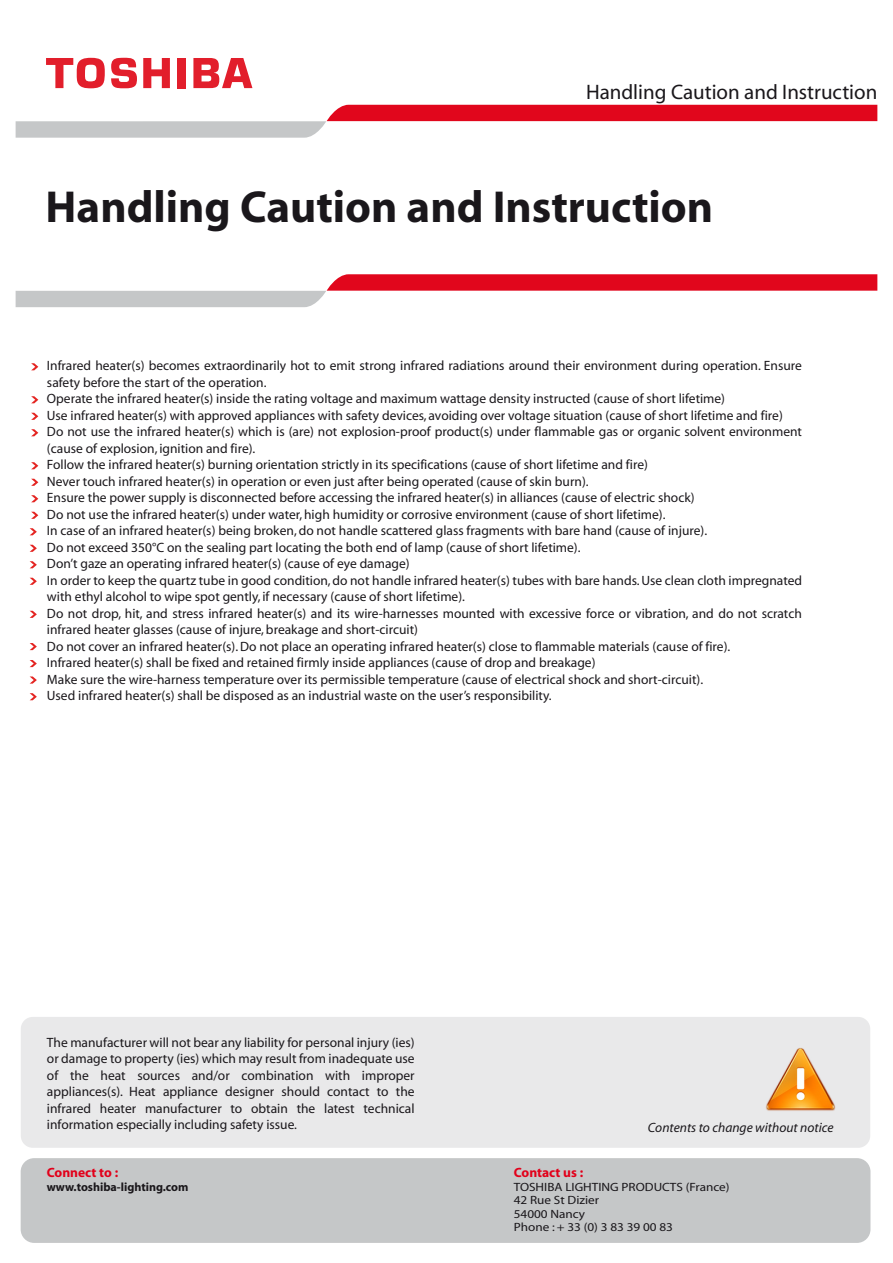
<style>
.page{position:relative;width:893px;height:1263px;background:#fff}
.page>*{position:absolute;margin:0;border:0;box-sizing:border-box;transform-origin:0 0}
.t1{font:700 45px "Myriad";color:#1a171b}
.t2{font:21px "Myriad";color:#1a171b}
.t3{font:13.5px/16.5px "Myriad";color:#1a171b;text-align:justify}
.t4{font:italic 13.5px "Myriad";color:#1a171b}
.t5{font:700 13.5px "Myriad";color:#e2001a}
.t6{font:12px/13.5px "Myriad";color:#1a171b;scale:1.1 1}
.t7{font:700 12px "Myriad";color:#1a171b}
</style>
<div class="page">
<svg style="left:16px;top:274px;width:861px;height:33px"></svg>
<svg style="left:46px;top:58px;width:59px;height:30px"></svg>
<svg style="left:111px;top:58px;width:26px;height:30px"></svg>
<svg style="left:143px;top:58px;width:27px;height:30px"></svg>
<div style="left:178px;top:58px;width:8px;height:30px;background:#e21e2b"></div>
<svg style="left:193px;top:58px;width:59px;height:30px"></svg>
<svg style="left:16px;top:104px;width:861px;height:34px"></svg>
<div style="left:21px;top:1017px;width:849px;height:131px;background:#e9e9ea;border-radius:12px"></div>
<div style="left:21px;top:1158px;width:849px;height:85px;background:#c5c7c8;border-radius:14px"></div>
<svg style="left:31px;top:363px;width:7px;height:7px"></svg>
<svg style="left:31px;top:396px;width:7px;height:7px"></svg>
<svg style="left:31px;top:413px;width:7px;height:7px"></svg>
<svg style="left:31px;top:429px;width:7px;height:7px"></svg>
<svg style="left:31px;top:462px;width:7px;height:7px"></svg>
<svg style="left:31px;top:479px;width:7px;height:7px"></svg>
<svg style="left:31px;top:495px;width:7px;height:7px"></svg>
<svg style="left:31px;top:512px;width:7px;height:7px"></svg>
<svg style="left:30px;top:528px;width:7px;height:7px"></svg>
<svg style="left:30px;top:545px;width:7px;height:7px"></svg>
<svg style="left:30px;top:561px;width:7px;height:7px"></svg>
<svg style="left:30px;top:578px;width:7px;height:7px"></svg>
<svg style="left:30px;top:611px;width:7px;height:7px"></svg>
<svg style="left:30px;top:643px;width:7px;height:7px"></svg>
<svg style="left:30px;top:660px;width:7px;height:7px"></svg>
<svg style="left:30px;top:676px;width:7px;height:8px"></svg>
<svg style="left:30px;top:693px;width:7px;height:7px"></svg>
<img style="left:766px;top:1047px;width:69px;height:64px">
<div style="left:33px;top:93px;width:270px;height:22px;background:#fff"></div>
<div style="left:113px;top:110px;width:30px;height:11px;background:#fff"></div>
<h2 class="t2" style="left:586px;top:81px;width:293px">Handling Caution and Instruction</h2>
<h1 class="t1" style="left:46px;top:184px;width:669px">Handling Caution and Instruction</h1>
<p class="t3" style="left:47px;top:358px;width:757px;text-align:left">Infrared heater(s) becomes extraordinarily hot to emit strong infrared radiations around their environment during operation. Ensure safety before the start of the operation.<br>Operate the infrared heater(s) inside the rating voltage and maximum wattage density instructed (cause of short lifetime)<br>Use infrared heater(s) with approved appliances with safety devices, avoiding over voltage situation (cause of short lifetime and fire)<br>Do not use the infrared heater(s) which is (are) not explosion-proof product(s) under flammable gas or organic solvent environment (cause of explosion, ignition and fire).<br>Follow the infrared heater(s) burning orientation strictly in its specifications (cause of short lifetime and fire)<br>Never touch infrared heater(s) in operation or even just after being operated (cause of skin burn).<br>Ensure the power supply is disconnected before accessing the infrared heater(s) in alliances (cause of electric shock)<br>Do not use the infrared heater(s) under water, high humidity or corrosive environment (cause of short lifetime).<br>In case of an infrared heater(s) being broken, do not handle scattered glass fragments with bare hand (cause of injure).<br>Do not exceed 350°C on the sealing part locating the both end of lamp (cause of short lifetime).<br>Don’t gaze an operating infrared heater(s) (cause of eye damage)<br>In order to keep the quartz tube in good condition, do not handle infrared heater(s) tubes with bare hands. Use clean cloth impregnated with ethyl alcohol to wipe spot gently, if necessary (cause of short lifetime).<br>Do not drop, hit, and stress infrared heater(s) and its wire-harnesses mounted with excessive force or vibration, and do not scratch infrared heater glasses (cause of injure, breakage and short-circuit)<br>Do not cover an infrared heater(s). Do not place an operating infrared heater(s) close to flammable materials (cause of fire).<br>Infrared heater(s) shall be fixed and retained firmly inside appliances (cause of drop and breakage)<br>Make sure the wire-harness temperature over its permissible temperature (cause of electrical shock and short-circuit).<br>Used infrared heater(s) shall be disposed as an industrial waste on the user’s responsibility.</p>
<p class="t3" style="left:47px;top:1034px;width:369px">The manufacturer will not bear any liability for personal injury (ies) or damage to property (ies) which may result from inadequate use of the heat sources and/or combination with improper appliances(s). Heat appliance designer should contact to the infrared heater manufacturer to obtain the latest technical information especially including safety issue.</p>
<p class="t5" style="left:47px;top:1166px;width:73px">Connect to :</p>
<p class="t7" style="left:47px;top:1180px;width:143px">www.toshiba-lighting.com</p>
<p class="t4" style="left:648px;top:1121px;width:187px">Contents to change without notice</p>
<p class="t5" style="left:514px;top:1166px;width:71px">Contact us :</p>
<p class="t6" style="left:514px;top:1180px;width:198px">TOSHIBA LIGHTING PRODUCTS (France)<br>42 Rue St Dizier<br>54000 Nancy<br>Phone : + 33 (0) 3 83 39 00 83</p>
</div>
